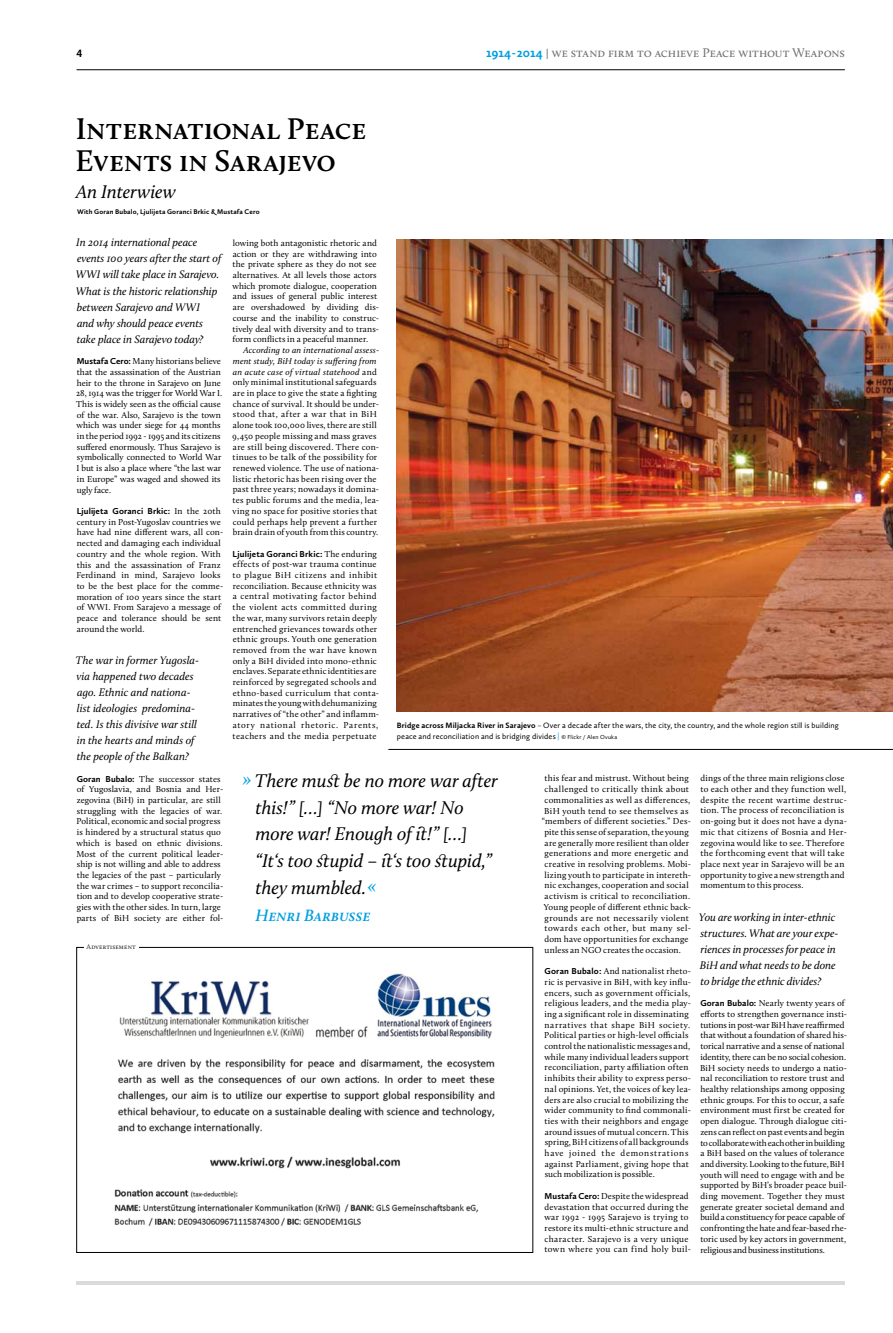
<style>
.page{position:relative;width:893px;height:1333px;background:#fff}
.page>*{position:absolute;margin:0;border:0;box-sizing:border-box;transform-origin:0 0}
.t1{font:600 31px/32.1px "Calluna";color:#000}
.t2{font:italic 19px/26.8px "Calluna";letter-spacing:-.005em;color:#000}
.t3{font:italic 600 17px "Calluna";letter-spacing:.005em;color:#009ee0}
.t4{font:13px "Calluna";letter-spacing:.005em;color:#707172}
.t5{font:italic 11.3px/16px "Calluna";color:#000}
.t6{font:700 11px "Calluna Sans";color:#000}
.t7{font:8.9px/10.7px "Calluna";letter-spacing:.015em;color:#000}
.t8{font:8.9px/10.7px "Calluna";letter-spacing:.035em;color:#000}
.t9{font:700 8.9px "Calluna Sans";letter-spacing:.015em;color:#000}
.t10{font:8px/10.7px "Calluna Sans";letter-spacing:.02em;color:#000}
.t11{font:700 7px "Calluna Sans";letter-spacing:.02em;color:#000}
.t12{font:300 7px "Calluna";letter-spacing:.025em;color:#000}
.s1{font-family:"Calluna Sans";font-weight:700;color:#009ee0}
.s2{font-family:"Calluna Sans";font-weight:700}
.s3{font-family:"Calluna";font-weight:400}
.s4{font-style:italic}
.s5{font-weight:700}
.s6{font-family:"Calluna";font-style:italic}
.s7{color:#009ee0}
.s8{font-size:6px}
</style>
<div class="page">
<img style="left:397px;top:239px;width:496px;height:473px">
<hr style="left:388px;top:749px;width:505px;height:1px;background:#000">
<img style="left:114px;top:973px;width:381px;height:254px">
<hr style="left:77px;top:70px;width:768px;height:1px;background:#000">
<hr style="left:77px;top:1281px;width:768px;height:3px;background:#d9dadb">
<p class="t6" style="left:77px;top:47px;width:7px">4</p>
<h3 class="t4" style="left:486px;top:45px;width:360px"><span class="s1">1914-2014</span> | we stand firm to achieve Peace without Weapons</h3>
<h1 class="t1" style="left:76px;top:112px;width:292px">International Peace<br>Events in Sarajevo</h1>
<h2 class="t2" style="left:76px;top:178px;width:101px">An Interwiew</h2>
<p class="t11" style="left:77px;top:207px;width:184px">With Goran Bubalo, Ljulijeta Goranci Brkic &amp; Mustafa Cero</p>
<p class="t5" style="left:76px;top:234px;width:147px">In 2014 international peace events 100 years after the start of<br>WWI will take place in Sarajevo.<br>What is the historic relationship between Sarajevo and WWI<br>and why should peace events take place in Sarajevo today?</p>
<p class="t7" style="left:76px;top:356px;width:148px"><span class="s2">Mustafa Cero:</span> Many historians believe that the assassination of the Austrian heir to the throne in Sarajevo on June 28, 1914 was the trigger for World War I.<br>This is widely seen as the official cause of the war. Also, Sarajevo is the town which was under siege for 44 months in the period 1992 - 1995 and its citizens suffered enormously. Thus Sarajevo is symbolically connected to World War I but is also a place where “the last war in Europe” was waged and showed its ugly face.</p>
<p class="t9" style="left:77px;top:505px;width:146px">Ljulijeta Goranci Brkic: <span class="s3">In the 20th</span></p>
<p class="t7" style="left:77px;top:516px;width:148px">century in Post-Yugoslav countries we have had nine different wars, all con&shy;nected and damaging each individual country and the whole region. With this and the assassination of Franz Ferdinand in mind, Sarajevo looks to be the best place for the comme&shy;moration of 100 years since the start of WWI. From Sarajevo a message of peace and tolerance should be sent around the world.</p>
<p class="t5" style="left:76px;top:652px;width:125px">The war in former Yugosla&shy;via happened two decades ago. Ethnic and nationa&shy;list ideologies predomina&shy;ted. Is this divisive war still in the hearts and minds of the people of the Balkan?</p>
<p class="t7" style="left:77px;top:773px;width:148px"><span class="s2">Goran Bubalo:</span> The successor states of Yugoslavia, and Bosnia and Her&shy;zegovina (BiH) in particular, are still struggling with the legacies of war.<br>Political, economic and social progress is hindered by a structural status quo which is based on ethnic divisions.<br>Most of the current political leader&shy;ship is not willing and able to address the legacies of the past – particularly the war crimes – to support reconcilia&shy;tion and to develop cooperative strate&shy;gies with the other sides. In turn, large parts of BiH society are either fol-</p>
<p class="t7" style="left:232px;top:237px;width:148px">lowing both antagonistic rhetoric and action or they are withdrawing into the private sphere as they do not see alternatives. At all levels those actors which promote dialogue, cooperation and issues of general public interest are overshadowed by dividing dis&shy;course and the inability to construc&shy;tively deal with diversity and to trans&shy;form conflicts in a peaceful manner.</p>
<p class="t7" style="left:232px;top:345px;width:149px;text-indent:11px"><span class="s4">According to an international assess&shy;ment study, BiH today is suffering from an acute case of virtual statehood</span> and only minimal institutional safeguards are in place to give the state a fighting chance of survival. It should be under&shy;stood that, after a war that in BiH alone took 100,000 lives, there are still 9,450 people missing and mass graves are still being discovered. There con&shy;tinues to be talk of the possibility for renewed violence. The use of nationa&shy;listic rhetoric has been rising over the past three years; nowadays it domina&shy;tes public forums and the media, lea&shy;ving no space for positive stories that could perhaps help prevent a further brain drain of youth from this country.</p>
<p class="t9" style="left:233px;top:548px;width:146px">Ljulijeta Goranci Brkic: <span class="s3">The enduring</span></p>
<p class="t8" style="left:233px;top:559px;width:148px">effects of post-war trauma continue to plague BiH citizens and inhibit reconciliation. Because ethnicity was a central motivating factor behind the violent acts committed during the war, many survivors retain deeply entrenched grievances towards other ethnic groups. Youth one generation removed from the war have known only a BiH divided into mono-ethnic enclaves. Separate ethnic identities are reinforced by segregated schools and ethno-based curriculum that conta&shy;minates the young with dehumanizing narratives of “the other” and inflamm&shy;atory national rhetoric. Parents, teachers and the media perpetuate</p>
<p class="t10" style="left:397px;top:719px;width:443px"><span class="s5">Bridge across Miljacka River in Sarajevo</span> <span class="s6">–</span> Over a decade after the wars, the city, the country, and the whole region still is building peace and reconciliation and is bridging divides <span class="s7">|</span> <span class="s8">© Flickr / Alen Ovuka</span></p>
<h2 class="t2" style="left:256px;top:767px;width:244px;text-indent:-13px"><span class="s7">»</span> There must be no more war after this!” […] “No more war! No more war! Enough of it!” […] “It‘s too stupid – it‘s too stupid,” they mumbled. <span class="s7">«</span></h2>
<h3 class="t3" style="left:256px;top:904px;width:116px">Henri Barbusse</h3>
<p class="t7" style="left:700px;top:772px;width:148px">dings of the three main religions close to each other and they function well, despite the recent wartime destruc&shy;tion. The process of reconciliation is on-going but it does not have a dyna&shy;mic that citizens of Bosnia and Her&shy;zegovina would like to see. Therefore the forthcoming event that will take place next year in Sarajevo will be an opportunity to give a new strength and momentum to this process.</p>
<p class="t5" style="left:699px;top:908px;width:141px">You are working in inter-ethnic structures. What are your expe&shy;riences in processes for peace in<br>BiH and what needs to be done to bridge the ethnic divides?</p>
<p class="t7" style="left:700px;top:997px;width:148px"><span class="s2">Goran Bubalo:</span> Nearly twenty years of efforts to strengthen governance insti&shy;tutions in post-war BiH have reaffirmed that without a foundation of shared his&shy;torical narrative and a sense of national identity, there can be no social cohesion.<br>BiH society needs to undergo a natio&shy;nal reconciliation to restore trust and healthy relationships among opposing ethnic groups. For this to occur, a safe environment must first be created for open dialogue. Through dialogue citi&shy;zens can reflect on past events and begin to collaborate with each other in building a BiH based on the values of tolerance and diversity. Looking to the future, BiH youth will need to engage with and be supported by BiH’s broader peace buil&shy;ding movement. Together they must generate greater societal demand and build a constituency for peace capable of confronting the hate and fear-based rhe&shy;toric used by key actors in government, religious and business institutions.</p>
<p class="t7" style="left:544px;top:773px;width:146px">this fear and mistrust. Without being</p>
<p class="t8" style="left:545px;top:783px;width:146px">challenged to critically think about</p>
<p class="t7" style="left:545px;top:794px;width:147px">commonalities as well as differences,</p>
<p class="t7" style="left:544px;top:805px;width:146px">BiH youth tend to see themselves as</p>
<p class="t7" style="left:542px;top:815px;width:151px">“members of different societies.” Des-</p>
<p class="t7" style="left:544px;top:826px;width:146px">pite this sense of separation, the young</p>
<p class="t7" style="left:545px;top:837px;width:146px">are generally more resilient than older</p>
<p class="t7" style="left:545px;top:847px;width:146px">generations and more energetic and</p>
<p class="t7" style="left:545px;top:858px;width:148px">creative in resolving problems. Mobi-</p>
<p class="t7" style="left:544px;top:869px;width:148px">lizing youth to participate in intereth-</p>
<p class="t7" style="left:545px;top:880px;width:146px">nic exchanges, cooperation and social</p>
<p class="t7" style="left:545px;top:890px;width:147px">activism is critical to reconciliation.</p>
<p class="t7" style="left:544px;top:901px;width:149px">Young people of different ethnic back-</p>
<p class="t7" style="left:545px;top:912px;width:146px">grounds are not necessarily violent</p>
<p class="t7" style="left:544px;top:922px;width:148px">towards each other, but many sel-</p>
<p class="t7" style="left:545px;top:933px;width:145px">dom have opportunities for exchange</p>
<p class="t7" style="left:544px;top:944px;width:138px">unless an NGO creates the occasion.</p>
<p class="t7" style="left:544px;top:965px;width:148px"><span class="s2">Goran Bubalo:</span> And nationalist rheto&shy;ric is pervasive in BiH, with key influ&shy;encers, such as government officials, religious leaders, and the media play&shy;ing a significant role in disseminating narratives that shape BiH society.<br>Political parties or high-level officials control the nationalistic messages and, while many individual leaders support reconciliation, party affiliation often inhibits their ability to express perso&shy;nal opinions. Yet, the voices of key lea&shy;ders are also crucial to mobilizing the wider community to find commonali&shy;ties with their neighbors and engage around issues of mutual concern. This spring, BiH citizens of all backgrounds have joined the demonstrations against Parliament, giving hope that such mobilization is possible.</p>
<p class="t8" style="left:544px;top:1190px;width:148px"><span class="s2">Mustafa Cero:</span> Despite the widespread devastation that occurred during the war 1992 - 1995 Sarajevo is trying to restore its multi-ethnic structure and character. Sarajevo is a very unique town where you can find holy buil-</p>
<p class="t12" style="left:87px;top:942px;width:51px">Advertisement</p>
</div>
